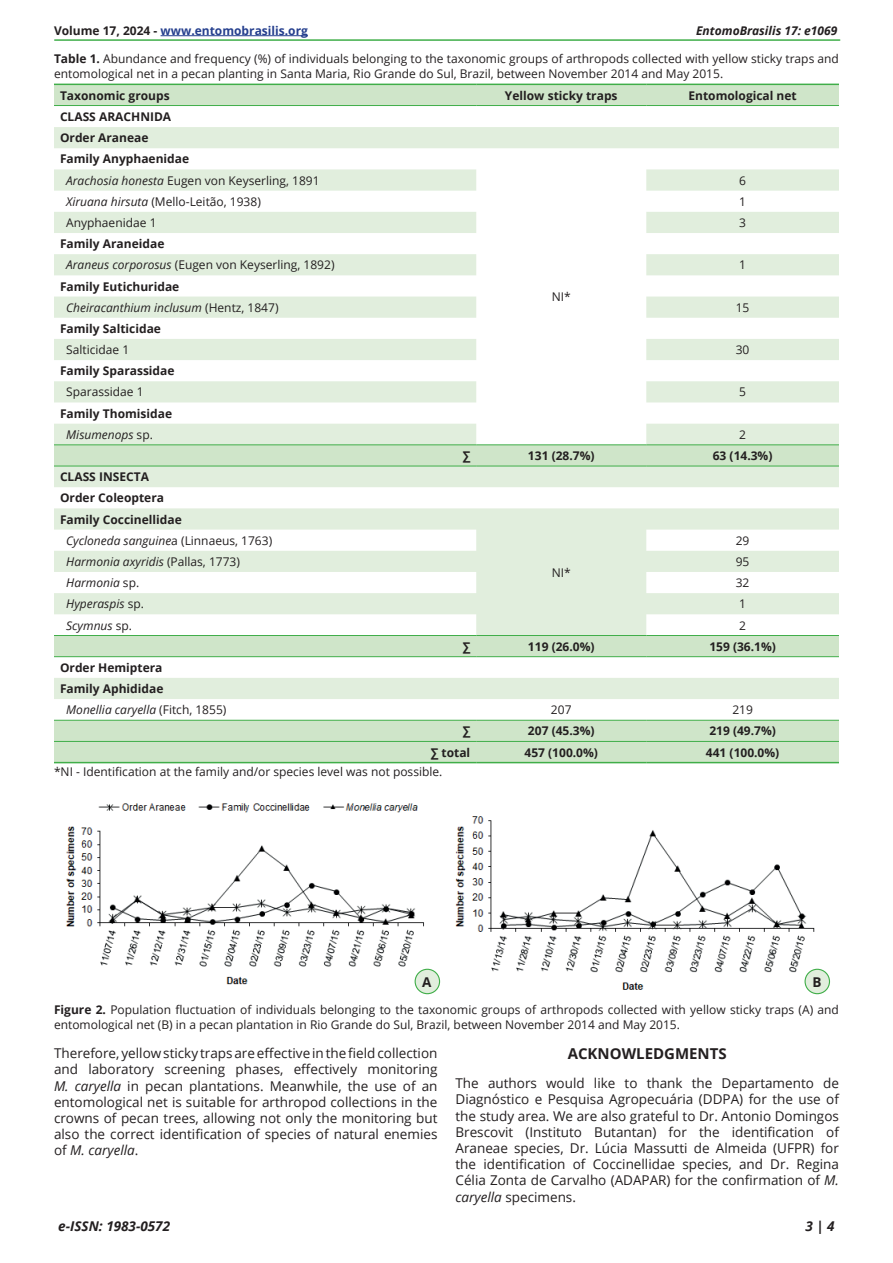
<style>
.page{position:relative;width:893px;height:1263px;background:#fff}
.page>*{position:absolute;margin:0;border:0;box-sizing:border-box;transform-origin:0 0}
.Title_1{font:700 15px "Open Sans";color:#231f20}
.t1{font:13.5px/16.2px "Open Sans";color:#231f20;text-align:justify}
.t2{font:italic 700 13.5px "Open Sans";color:#231f20}
.t3{font:700 13.5px "Open Sans";color:#231f20}
.Legend{font:12px/14.4px "Open Sans";color:#231f20}
.t4{font:700 12px "Open Sans";color:#231f20}
.t5{font:italic 12px "Open Sans";color:#231f20}
.t6{font:700 12px "Open Sans";color:#253f8e}
.t7{font:italic 700 12px "Open Sans";color:#231f20}
.s1{color:#231f20}
.s2{font-weight:700}
.s3{font-style:italic}
.s4{font-style:normal}
</style>
<div class="page">
<hr style="left:161px;top:35px;width:147px;height:1px;background:#253f8e">
<hr style="left:55px;top:39px;width:785px;height:2px;background:#40ae49">
<svg style="left:54px;top:85px;width:785px;height:677px;fill:#cfe5c9"></svg>
<svg style="left:54px;top:127px;width:785px;height:572px"></svg>
<hr style="left:54px;top:84px;width:422px;height:1px;background:#40ae49">
<hr style="left:476px;top:84px;width:170px;height:1px;background:#40ae49">
<hr style="left:646px;top:84px;width:193px;height:1px;background:#40ae49">
<hr style="left:54px;top:762px;width:422px;height:1px;background:#40ae49">
<hr style="left:476px;top:762px;width:170px;height:1px;background:#40ae49">
<hr style="left:646px;top:762px;width:193px;height:1px;background:#40ae49">
<hr style="left:54px;top:105px;width:422px;height:1px;background:#40ae49">
<hr style="left:476px;top:105px;width:170px;height:1px;background:#40ae49">
<hr style="left:646px;top:105px;width:193px;height:1px;background:#40ae49">
<hr style="left:54px;top:635px;width:422px;height:1px;background:#40ae49">
<hr style="left:476px;top:635px;width:170px;height:1px;background:#40ae49">
<hr style="left:646px;top:635px;width:193px;height:1px;background:#40ae49">
<hr style="left:54px;top:656px;width:422px;height:1px;background:#40ae49">
<hr style="left:476px;top:656px;width:170px;height:1px;background:#40ae49">
<hr style="left:646px;top:656px;width:193px;height:1px;background:#40ae49">
<hr style="left:54px;top:444px;width:422px;height:1px;background:#40ae49">
<hr style="left:476px;top:444px;width:170px;height:1px;background:#40ae49">
<hr style="left:646px;top:444px;width:193px;height:1px;background:#40ae49">
<hr style="left:54px;top:466px;width:422px;height:1px;background:#40ae49">
<hr style="left:476px;top:466px;width:170px;height:1px;background:#40ae49">
<hr style="left:646px;top:466px;width:193px;height:1px;background:#40ae49">
<hr style="left:54px;top:720px;width:422px;height:1px;background:#40ae49">
<hr style="left:476px;top:720px;width:170px;height:1px;background:#40ae49">
<hr style="left:646px;top:720px;width:193px;height:1px;background:#40ae49">
<hr style="left:54px;top:741px;width:422px;height:1px;background:#40ae49">
<hr style="left:476px;top:741px;width:170px;height:1px;background:#40ae49">
<hr style="left:646px;top:741px;width:193px;height:1px;background:#40ae49">
<img style="left:66px;top:803px;width:375px;height:192px">
<img style="left:455px;top:816px;width:375px;height:179px">
<svg style="left:805px;top:969px;width:24px;height:25px"></svg>
<div style="left:804px;top:969px;width:26px;height:25px;border:1px solid #40ae49;border-radius:50%"></div>
<div style="left:810px;top:974px;width:14px;height:14px;background:#e1eedd;border-radius:3px"></div>
<svg style="left:415px;top:969px;width:25px;height:25px"></svg>
<div style="left:415px;top:969px;width:25px;height:25px;border:1px solid #40ae49;border-radius:50%"></div>
<div style="left:420px;top:974px;width:14px;height:14px;background:#e1eedd;border-radius:3px"></div>
<p class="t6" style="left:54px;top:22px;width:255px"><span class="s1">Volume 17, 2024 -</span> www.entomobrasilis.org</p>
<p class="t7" style="left:696px;top:22px;width:143px">EntomoBrasilis 17: e1069</p>
<p class="Legend" style="left:54px;top:51px;width:786px"><span class="s2">Table 1.</span> Abundance and frequency (%) of individuals belonging to the taxonomic groups of arthropods collected with yellow sticky traps and entomological net in a pecan planting in Santa Maria, Rio Grande do Sul, Brazil, between November 2014 and May 2015.</p>
<p class="t4" style="left:60px;top:87px;width:111px">Taxonomic groups</p>
<p class="t4" style="left:505px;top:87px;width:114px">Yellow sticky traps</p>
<p class="t4" style="left:688px;top:87px;width:110px">Entomological net</p>
<p class="t4" style="left:60px;top:108px;width:113px">CLASS ARACHNIDA</p>
<p class="t4" style="left:60px;top:129px;width:90px">Order Araneae</p>
<p class="t4" style="left:60px;top:151px;width:131px">Family Anyphaenidae</p>
<p class="Legend" style="left:66px;top:173px;width:255px"><span class="s3">Arachosia honesta</span> Eugen von Keyserling, 1891</p>
<p class="Legend" style="left:739px;top:173px;width:8px">6</p>
<p class="Legend" style="left:66px;top:194px;width:196px"><span class="s3">Xiruana hirsuta</span> (Mello-Leitão, 1938)</p>
<p class="Legend" style="left:739px;top:194px;width:8px">1</p>
<p class="Legend" style="left:66px;top:215px;width:92px">Anyphaenidae 1</p>
<p class="Legend" style="left:739px;top:215px;width:8px">3</p>
<p class="t4" style="left:60px;top:235px;width:106px">Family Araneidae</p>
<p class="Legend" style="left:66px;top:257px;width:270px"><span class="s3">Araneus corporosus</span> (Eugen von Keyserling, 1892)</p>
<p class="Legend" style="left:739px;top:257px;width:8px">1</p>
<p class="t4" style="left:60px;top:278px;width:121px">Family Eutichuridae</p>
<p class="t5" style="left:66px;top:299px;width:214px">Cheiracanthium inclusum <span class="s4">(Hentz, 1847)</span></p>
<p class="Legend" style="left:736px;top:300px;width:15px">15</p>
<p class="t4" style="left:60px;top:320px;width:103px">Family Salticidae</p>
<p class="Legend" style="left:66px;top:342px;width:65px">Salticidae 1</p>
<p class="Legend" style="left:736px;top:342px;width:15px">30</p>
<p class="t4" style="left:60px;top:362px;width:116px">Family Sparassidae</p>
<p class="Legend" style="left:66px;top:385px;width:79px">Sparassidae 1</p>
<p class="Legend" style="left:739px;top:385px;width:8px">5</p>
<p class="t4" style="left:60px;top:405px;width:114px">Family Thomisidae</p>
<p class="t5" style="left:66px;top:426px;width:88px">Misumenops <span class="s4">sp.</span></p>
<p class="Legend" style="left:739px;top:427px;width:8px">2</p>
<p class="t4" style="left:463px;top:447px;width:9px">∑</p>
<p class="t4" style="left:528px;top:447px;width:68px">131 (28.7%)</p>
<p class="t4" style="left:713px;top:447px;width:61px">63 (14.3%)</p>
<p class="t4" style="left:60px;top:468px;width:90px">CLASS INSECTA</p>
<p class="t4" style="left:60px;top:490px;width:106px">Order Coleoptera</p>
<p class="t4" style="left:60px;top:511px;width:123px">Family Coccinellidae</p>
<p class="Legend" style="left:552px;top:289px;width:21px">NI*</p>
<p class="t5" style="left:66px;top:532px;width:207px">Cycloneda sanguine<span class="s4">a (Linnaeus, 1763)</span></p>
<p class="Legend" style="left:736px;top:533px;width:15px">29</p>
<p class="t5" style="left:66px;top:553px;width:175px">Harmonia axyridis <span class="s4">(Pallas, 1773)</span></p>
<p class="Legend" style="left:736px;top:554px;width:15px">95</p>
<p class="t5" style="left:66px;top:574px;width:75px">Harmonia <span class="s4">sp.</span></p>
<p class="Legend" style="left:736px;top:575px;width:15px">32</p>
<p class="t5" style="left:66px;top:596px;width:79px">Hyperaspis <span class="s4">sp.</span></p>
<p class="Legend" style="left:739px;top:596px;width:8px">1</p>
<p class="t5" style="left:66px;top:617px;width:67px">Scymnus <span class="s4">sp.</span></p>
<p class="Legend" style="left:739px;top:618px;width:8px">2</p>
<p class="t4" style="left:463px;top:638px;width:9px">∑</p>
<p class="t4" style="left:528px;top:638px;width:68px">119 (26.0%)</p>
<p class="t4" style="left:709px;top:638px;width:68px">159 (36.1%)</p>
<p class="t4" style="left:60px;top:659px;width:104px">Order Hemiptera</p>
<p class="t4" style="left:60px;top:680px;width:105px">Family Aphididae</p>
<p class="t5" style="left:66px;top:702px;width:162px">Monellia caryella <span class="s4">(Fitch, 1855)</span></p>
<p class="Legend" style="left:551px;top:702px;width:22px">207</p>
<p class="Legend" style="left:732px;top:702px;width:22px">219</p>
<p class="t4" style="left:463px;top:723px;width:9px">∑</p>
<p class="t4" style="left:528px;top:723px;width:68px">207 (45.3%)</p>
<p class="t4" style="left:709px;top:723px;width:68px">219 (49.7%)</p>
<p class="t4" style="left:431px;top:744px;width:41px">∑ total</p>
<p class="t4" style="left:525px;top:744px;width:75px">457 (100.0%)</p>
<p class="t4" style="left:706px;top:744px;width:75px">441 (100.0%)</p>
<p class="Legend" style="left:54px;top:764px;width:390px">*NI - Identification at the family and/or species level was not possible.</p>
<p class="Legend" style="left:552px;top:565px;width:21px">NI*</p>
<p class="t3" style="left:422px;top:972px;width:11px">A</p>
<p class="t3" style="left:812px;top:972px;width:11px">B</p>
<p class="Legend" style="left:54px;top:1002px;width:786px"><span class="s2">Figure 2.</span> Population fluctuation of individuals belonging to the taxonomic groups of arthropods collected with yellow sticky traps (A) and entomological net (B) in a pecan plantation in Rio Grande do Sul, Brazil, between November 2014 and May 2015.</p>
<p class="t1" style="left:54px;top:1045px;width:385px">Therefore, yellow sticky traps are effective in the field collection and laboratory screening phases, effectively monitoring <span class="s3">M. caryella</span> in pecan plantations. Meanwhile, the use of an entomological net is suitable for arthropod collections in the crowns of pecan trees, allowing not only the monitoring but also the correct identification of species of natural enemies of <span class="s3">M. caryella</span>.</p>
<p class="Title_1" style="left:568px;top:1043px;width:161px">ACKNOWLEDGMENTS</p>
<p class="t1" style="left:455px;top:1075px;width:385px">The authors would like to thank the Departamento de Diagnóstico e Pesquisa Agropecuária (DDPA) for the use of the study area. We are also grateful to Dr. Antonio Domingos Brescovit (Instituto Butantan) for the identification of Araneae species, Dr. Lúcia Massutti de Almeida (UFPR) for the identification of Coccinellidae species, and Dr. Regina Célia Zonta de Carvalho (ADAPAR) for the confirmation of <span class="s3">M. caryella</span> specimens.</p>
<p class="t2" style="left:58px;top:1216px;width:113px">e-ISSN: 1983-0572</p>
<p class="t2" style="left:805px;top:1216px;width:31px">3 | 4</p>
</div>
